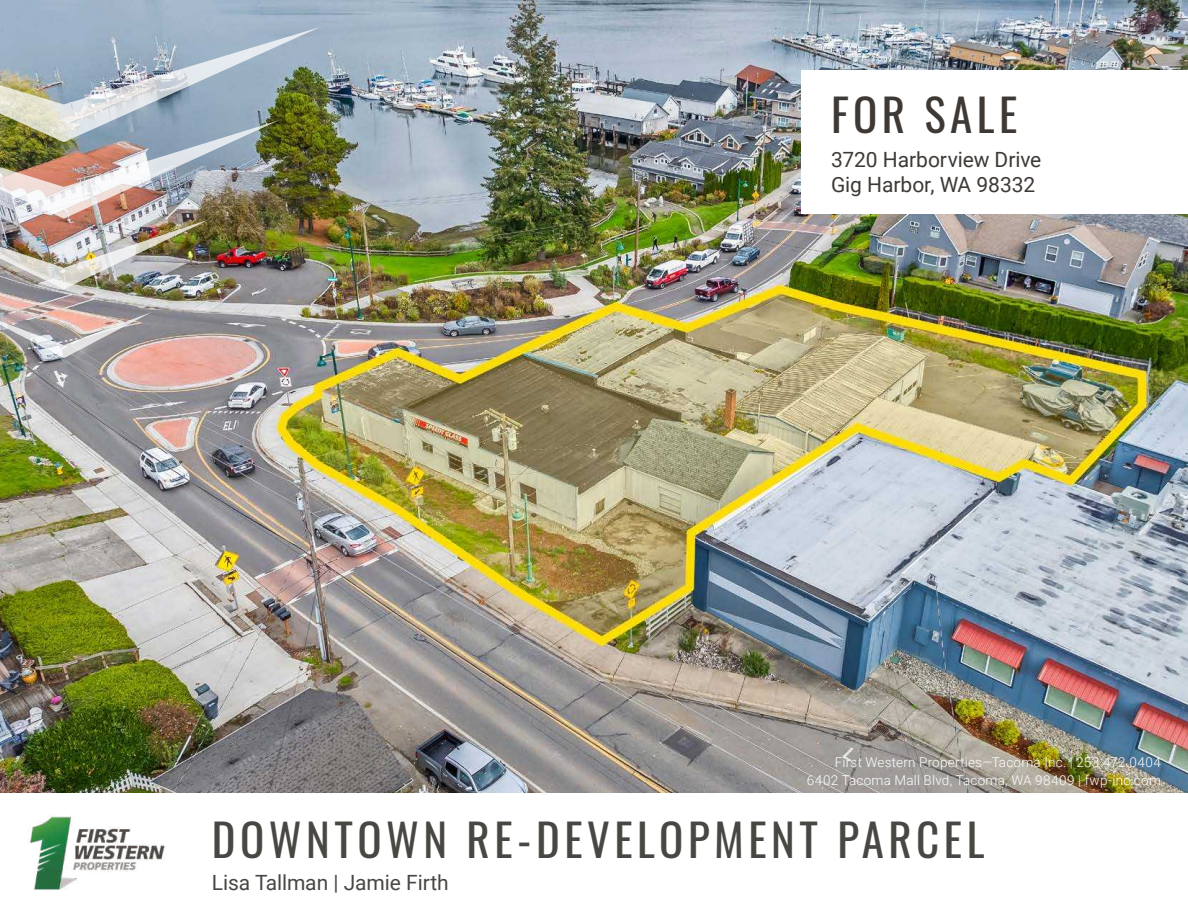
<style>
.page{position:relative;width:1188px;height:918px;background:#fff}
.page>*{position:absolute;margin:0;border:0;box-sizing:border-box;transform-origin:0 0}
.t1{font:45px "Oswald";letter-spacing:.1em;color:#494743}
.t2{font:45px "Oswald";letter-spacing:.1em;color:#3e3935}
.t3{font:21px/25.2px "Roboto";letter-spacing:-.005em;color:#3e3935}
.t4{font:21px "Roboto";letter-spacing:-.005em;color:#494743}
.t5{font:300 13.5px/18px "Roboto";letter-spacing:.02em;color:#fff;text-align:right}
</style>
<div class="page">
<img style="left:0;top:0;width:1188px;height:793px">
<div style="left:801px;top:70px;width:387px;height:144px;background:#fff"></div>
<img style="left:0;top:27px;width:320px;height:262px">
<img style="left:0;top:312px;width:152px;height:46px">
<img style="left:28px;top:816px;width:138px;height:74px">
<h1 class="t2" style="left:831px;top:75px;width:188px">FOR SALE</h1>
<h2 class="t3" style="left:831px;top:146px;width:212px">3720 Harborview Drive<br>Gig Harbor, WA 98332</h2>
<p class="t5" style="left:807px;top:752px;width:356px">First Western Properties—Tacoma Inc. | 253.472.0404<br>6402 Tacoma Mall Blvd, Tacoma, WA 98409 | fwp-inc.com</p>
<h1 class="t1" style="left:212px;top:799px;width:774px">DOWNTOWN RE-DEVELOPMENT PARCEL</h1>
<h2 class="t4" style="left:212px;top:868px;width:239px">Lisa Tallman | Jamie Firth</h2>
</div>
